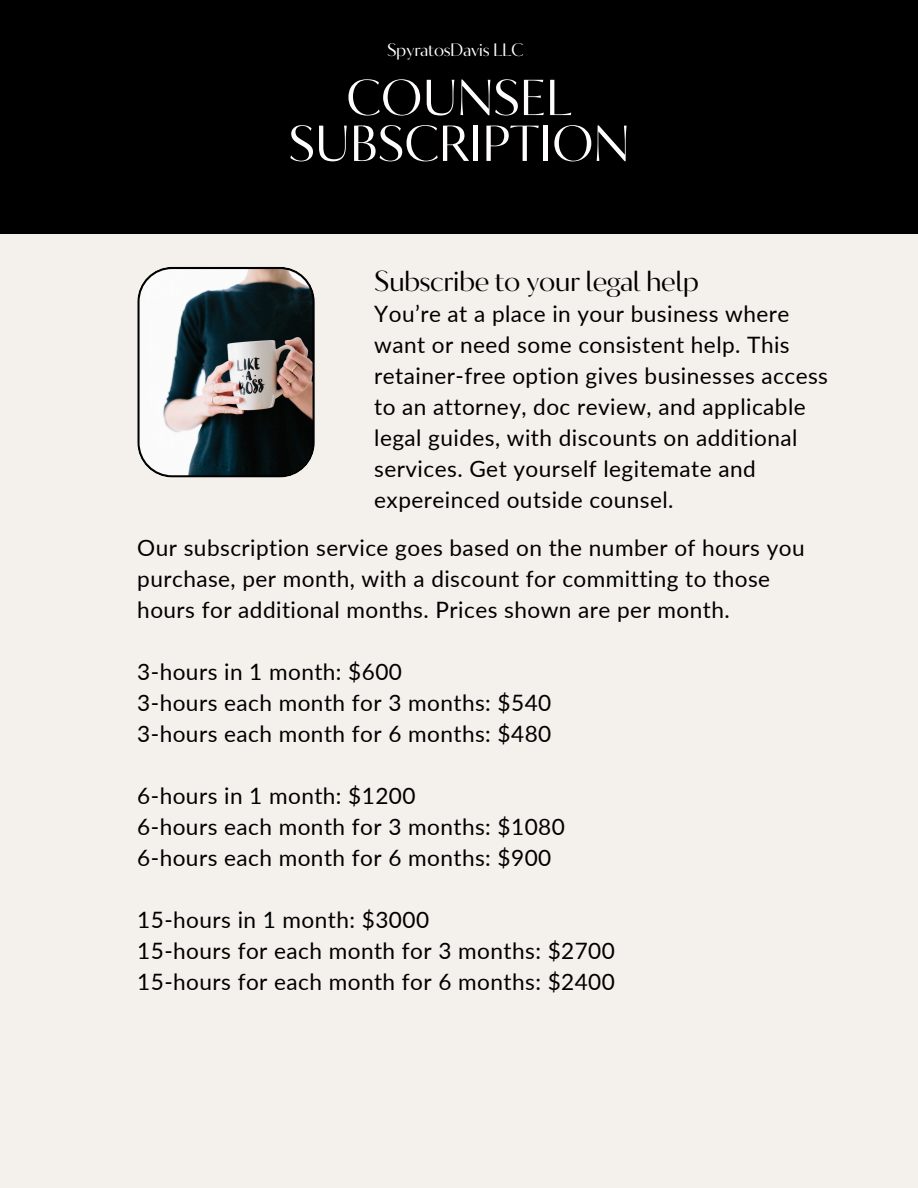
<style>
.page{position:relative;width:918px;height:1188px;background:#f4f1ec}
.page>*{position:absolute;margin:0;border:0;box-sizing:border-box;transform-origin:0 0}
.t1{font:50.4px/45.9px "Circe Contrast";letter-spacing:-.005em;color:#fffdfe;text-align:center}
.t2{font:28.95px "Circe Contrast";letter-spacing:-.02em;color:#000}
.t3{font:22.65px/31px "Lato";letter-spacing:.02em;color:#000}
.t4{font:18px "Circe Contrast";letter-spacing:-.02em;color:#fffdfe}
</style>
<div class="page">
<div style="left:0;top:0;width:918px;height:233px;background:#000"></div>
<svg style="left:137px;top:267px;width:178px;height:210px"></svg>
<h3 class="t4" style="left:387px;top:39px;width:138px">SpyratosDavis LLC</h3>
<p class="t1" style="left:288px;top:77px;width:343px">COUNSEL<br>SUBSCRIPTION</p>
<p class="t2" style="left:374px;top:265px;width:326px">Subscribe to your legal help</p>
<h2 class="t3" style="left:374px;top:298px;width:455px">You’re at a place in your business where want or need some consistent help. This retainer-free option gives businesses access to an attorney, doc review, and applicable legal guides, with discounts on additional services. Get yourself legitemate and expereinced outside counsel.</h2>
<h3 class="t3" style="left:137px;top:531px;width:669px">Our subscription service goes based on the number of hours you purchase, per month, with a discount for committing to those hours for additional months. Prices shown are per month.</h3>
<h3 class="t3" style="left:137px;top:655px;width:416px">3-hours in 1 month: $600<br>3-hours each month for 3 months: $540<br>3-hours each month for 6 months: $480</h3>
<h3 class="t3" style="left:137px;top:779px;width:429px">6-hours in 1 month: $1200<br>6-hours each month for 3 months: $1080<br>6-hours each month for 6 months: $900</h3>
<h3 class="t3" style="left:137px;top:903px;width:479px">15-hours in 1 month: $3000<br>15-hours for each month for 3 months: $2700<br>15-hours for each month for 6 months: $2400</h3>
</div>
